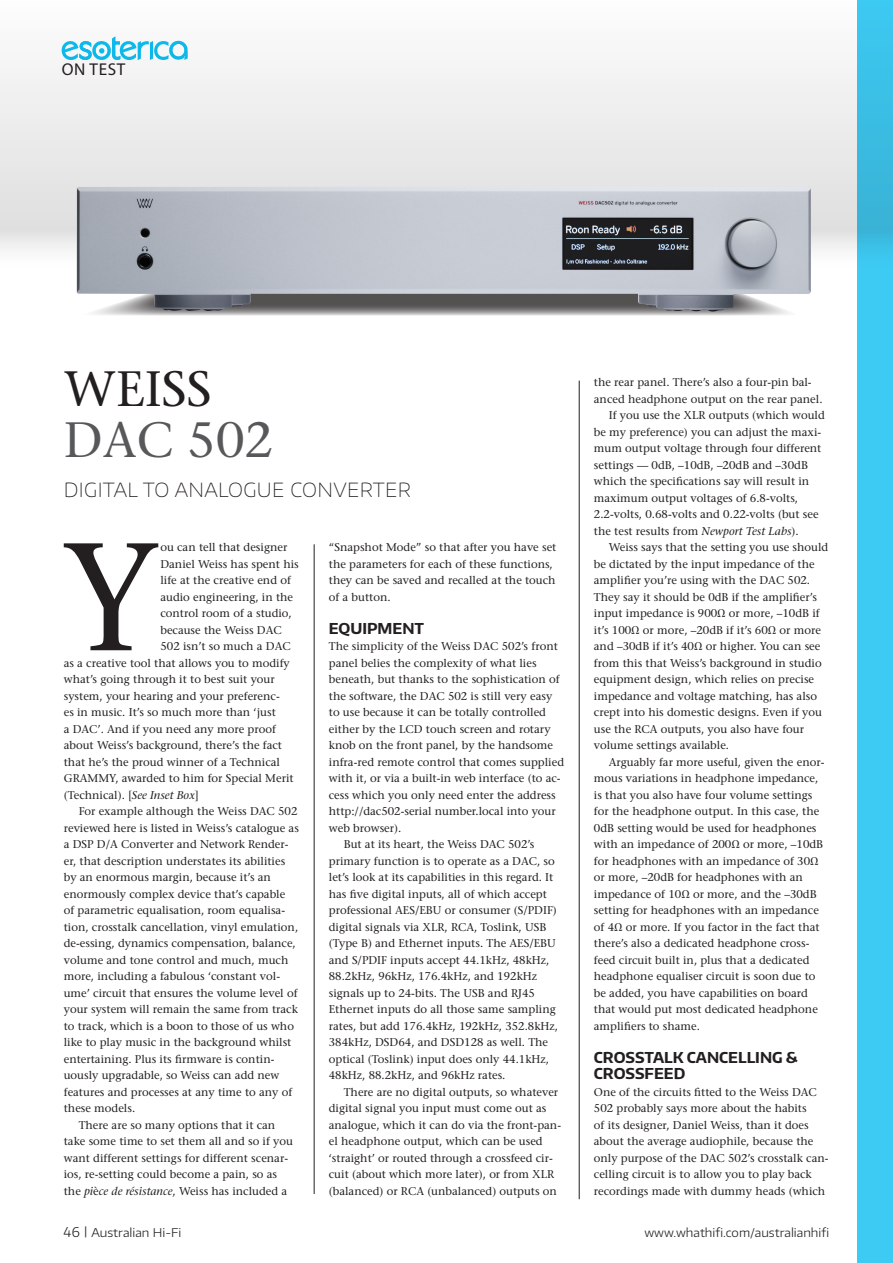
<style>
.page{position:relative;width:893px;height:1263px;background:#fff}
.page>*{position:absolute;margin:0;border:0;box-sizing:border-box;transform-origin:0 0}
.Firstpar_Drop_Cap{font:500 152.7px "Stone Serif Std";color:#231f20}
.Head_-_Brand{font:500 49.5px "Stone Serif Std";color:#57585a}
.Head_-_Brand-2{font:500 49.5px "Stone Serif Std";color:#231f20}
.Head_-_Brand-3{font:100 19.5px "Encode Sans Wide";letter-spacing:.02em;color:#231f20}
.t1{font:17.1px "Myriad Pro";letter-spacing:.04em;color:#231f20}
.Copysubhead{font:700 15px/16.5px "Encode Sans";color:#231f20}
.t2{font:300 12px "Encode Sans Wide";color:#231f20}
.Firstpara{font:500 11.25px/16.5px "Stone Serif Std";color:#231f20}
.Firstpar_Drop_Cap-2{font:500 11.25px "Stone Serif Std";color:#231f20}
.s1{font-style:italic}
.s2{font-family:"Encode Sans";font-size:13.5px}
</style>
<div class="page">
<div style="left:857px;top:0;width:36px;height:1263px;background:#3dcbf4"></div>
<svg style="left:0;top:36px;width:893px;height:237px;fill:#ededed"></svg>
<svg style="left:93px;top:312px;width:696px;height:4px"></svg>
<hr style="left:314px;top:544px;width:1px;height:650px;background:#231f20">
<hr style="left:579px;top:381px;width:1px;height:818px;background:#231f20">
<img style="left:77px;top:187px;width:734px;height:125px">
<h3 class="t1" style="left:62px;top:59px;width:65px">ON TEST</h3>
<p class="Head_-_Brand-2" style="left:64px;top:359px;width:149px">WEISS</p>
<p class="Head_-_Brand" style="left:64px;top:410px;width:210px">DAC 502</p>
<p class="Head_-_Brand-3" style="left:64px;top:476px;width:349px">DIGITAL TO ANALOGUE CONVERTER</p>
<p class="Firstpar_Drop_Cap" style="left:62px;top:506px;width:100px">Y</p>
<p class="Firstpar_Drop_Cap-2" style="left:160px;top:541px;width:128px">ou can tell that designer</p>
<p class="Firstpar_Drop_Cap-2" style="left:160px;top:557px;width:140px">Daniel Weiss has spent his</p>
<p class="Firstpar_Drop_Cap-2" style="left:160px;top:574px;width:132px">life at the creative end of</p>
<p class="Firstpar_Drop_Cap-2" style="left:160px;top:590px;width:134px">audio engineering, in the</p>
<p class="Firstpar_Drop_Cap-2" style="left:160px;top:607px;width:133px">control room of a studio,</p>
<p class="Firstpar_Drop_Cap-2" style="left:160px;top:623px;width:123px">because the Weiss DAC</p>
<p class="Firstpar_Drop_Cap-2" style="left:160px;top:640px;width:132px">502 isn’t so much a DAC</p>
<p class="Firstpar_Drop_Cap-2" style="left:64px;top:656px;width:228px">as a creative tool that allows you to modify</p>
<p class="Firstpar_Drop_Cap-2" style="left:64px;top:673px;width:213px">what’s going through it to best suit your</p>
<p class="Firstpar_Drop_Cap-2" style="left:64px;top:689px;width:217px">system, your hearing and your preferenc-</p>
<p class="Firstpar_Drop_Cap-2" style="left:64px;top:706px;width:214px">es in music. It’s so much more than ‘just</p>
<p class="Firstpar_Drop_Cap-2" style="left:64px;top:722px;width:214px">a DAC’. And if you need any more proof</p>
<p class="Firstpar_Drop_Cap-2" style="left:64px;top:739px;width:220px">about Weiss’s background, there’s the fact</p>
<p class="Firstpar_Drop_Cap-2" style="left:64px;top:755px;width:218px">that he’s the proud winner of a Technical</p>
<p class="Firstpar_Drop_Cap-2" style="left:64px;top:772px;width:231px">GRAMMY, awarded to him for Special Merit</p>
<p class="Firstpar_Drop_Cap-2" style="left:64px;top:788px;width:136px">(Technical). [<span class="s1">See Inset Box</span>]</p>
<p class="Firstpara" style="left:64px;top:803px;width:237px;text-indent:15px">For example although the Weiss DAC 502 reviewed here is listed in Weiss’s catalogue as a DSP D/A Converter and Network Render&shy;er, that description understates its abilities by an enormous margin, because it’s an enormously complex device that’s capable<br>of parametric equalisation, room equalisa&shy;tion, crosstalk cancellation, vinyl emulation, de-essing, dynamics compensation, balance, volume and tone control and much, much more, including a fabulous ‘constant vol&shy;ume’ circuit that ensures the volume level of your system will remain the same from track to track, which is a boon to those of us who like to play music in the background whilst entertaining. Plus its firmware is contin&shy;uously upgradable, so Weiss can add new features and processes at any time to any of these models.</p>
<p class="Firstpara" style="left:64px;top:1117px;width:231px;text-indent:15px">There are so many options that it can take some time to set them all and so if you want different settings for different scenar&shy;ios, re-setting could become a pain, so as the <span class="s1">pi</span>è<span class="s1">ce de résistance</span>, Weiss has included a</p>
<p class="Firstpara" style="left:329px;top:539px;width:229px">“Snapshot Mode” so that after you have set the parameters for each of these functions, they can be saved and recalled at the touch of a button.</p>
<p class="Copysubhead" style="left:329px;top:619px;width:97px">EQUIPMENT</p>
<p class="Firstpara" style="left:329px;top:638px;width:237px">The simplicity of the Weiss DAC 502’s front panel belies the complexity of what lies beneath, but thanks to the sophistication of the software, the DAC 502 is still very easy to use because it can be totally controlled either by the LCD touch screen and rotary knob on the front panel, by the handsome infra-red remote control that comes supplied with it, or via a built-in web interface (to ac&shy;cess which you only need enter the address http://dac502-serial number.local into your web browser).</p>
<p class="Firstpara" style="left:329px;top:836px;width:231px;text-indent:15px">But at its heart, the Weiss DAC 502’s primary function is to operate as a DAC, so let’s look at its capabilities in this regard. It has five digital inputs, all of which accept professional AES/EBU or consumer (S/PDIF) digital signals via XLR, RCA, Toslink, USB (Type B) and Ethernet inputs. The AES/EBU and S/PDIF inputs accept 44.1kHz, 48kHz, 88.2kHz, 96kHz, 176.4kHz, and 192kHz signals up to 24-bits. The USB and RJ45<br>Ethernet inputs do all those same sampling rates, but add 176.4kHz, 192kHz, 352.8kHz, 384kHz, DSD64, and DSD128 as well. The optical (Toslink) input does only 44.1kHz, 48kHz, 88.2kHz, and 96kHz rates.</p>
<p class="Firstpara" style="left:329px;top:1084px;width:234px;text-indent:15px">There are no digital outputs, so whatever digital signal you input must come out as analogue, which it can do via the front-pan&shy;el headphone output, which can be used ‘straight’ or routed through a crossfeed cir&shy;cuit (about which more later), or from XLR (balanced) or RCA (unbalanced) outputs on</p>
<p class="Firstpara" style="left:594px;top:374px;width:230px">the rear panel. There’s also a four-pin bal&shy;anced headphone output on the rear panel.</p>
<p class="Firstpara" style="left:594px;top:407px;width:232px;text-indent:15px">If you use the XLR outputs (which would be my preference) you can adjust the maxi&shy;mum output voltage through four different settings — 0dB, –10dB, –20dB and –30dB which the specifications say will result in maximum output voltages of 6.8-volts, 2.2-volts, 0.68-volts and 0.22-volts (but see the test results from <span class="s1">Newport Test Labs</span>).</p>
<p class="Firstpara" style="left:594px;top:539px;width:236px;text-indent:15px">Weiss says that the setting you use should be dictated by the input impedance of the amplifier you’re using with the DAC 502.<br>They say it should be 0dB if the amplifier’s input impedance is 900Ω or more, –10dB if it’s 100Ω or more, –20dB if it’s 60Ω or more and –30dB if it’s 40Ω or higher. You can see from this that Weiss’s background in studio equipment design, which relies on precise impedance and voltage matching, has also crept into his domestic designs. Even if you use the RCA outputs, you also have four volume settings available.</p>
<p class="Firstpara" style="left:594px;top:754px;width:232px;text-indent:15px">Arguably far more useful, given the enor&shy;mous variations in headphone impedance, is that you also have four volume settings for the headphone output. In this case, the 0dB setting would be used for headphones with an impedance of 200Ω or more, –10dB for headphones with an impedance of 30Ω or more, –20dB for headphones with an impedance of 10Ω or more, and the –30dB setting for headphones with an impedance of 4Ω or more. If you factor in the fact that there’s also a dedicated headphone cross&shy;feed circuit built in, plus that a dedicated headphone equaliser circuit is soon due to be added, you have capabilities on board that would put most dedicated headphone amplifiers to shame.</p>
<p class="Copysubhead" style="left:594px;top:1048px;width:205px">CROSSTALK CANCELLING &amp;<br>CROSSFEED</p>
<p class="Firstpara" style="left:594px;top:1084px;width:236px">One of the circuits fitted to the Weiss DAC 502 probably says more about the habits<br>of its designer, Daniel Weiss, than it does about the average audiophile, because the only purpose of the DAC 502’s crosstalk can&shy;celling circuit is to allow you to play back recordings made with dummy heads (which</p>
<p class="t2" style="left:64px;top:1225px;width:119px"><span class="s2">46</span> <sup>|</sup> Australian Hi-Fi</p>
<p class="t2" style="left:644px;top:1225px;width:186px">www.whathifi.com/australianhifi</p>
</div>
